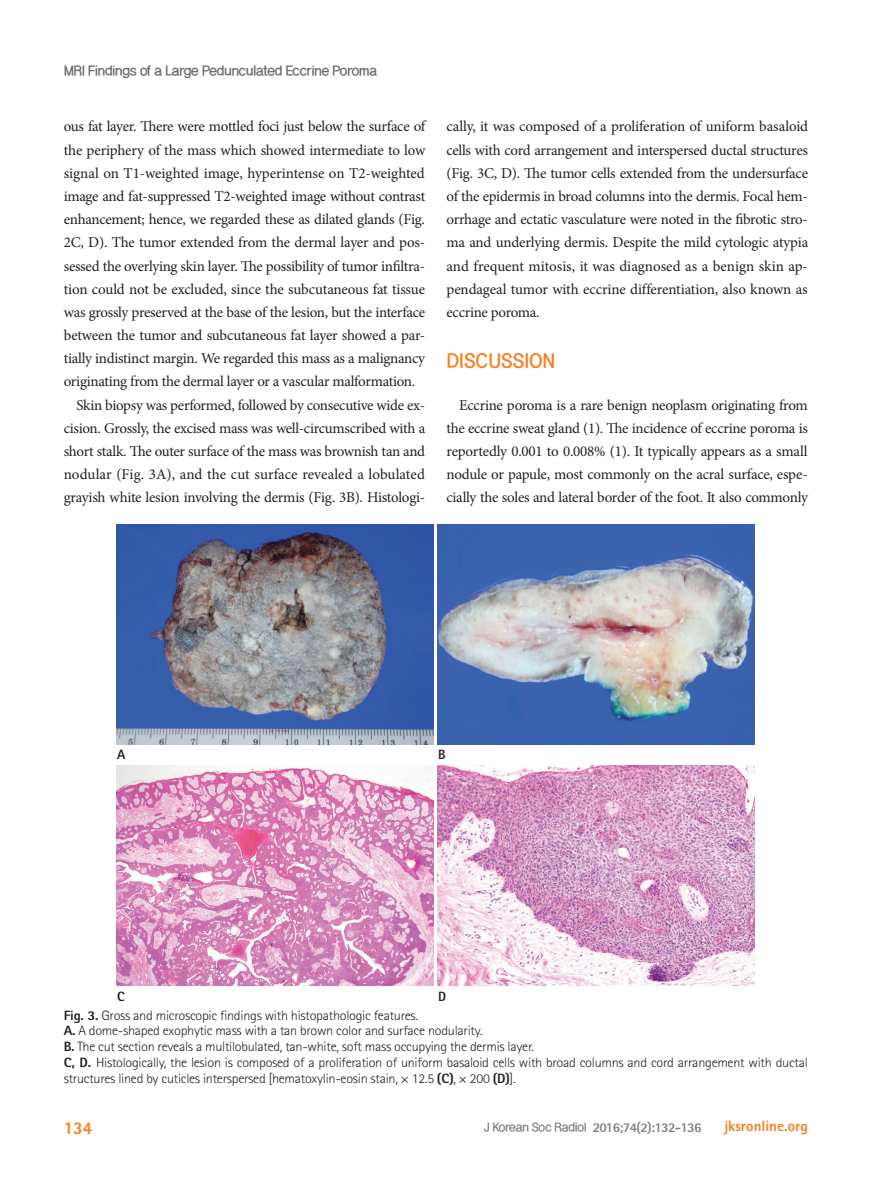
<style>
.page{position:relative;width:893px;height:1191px;background:#fff}
.page>*{position:absolute;margin:0;border:0;box-sizing:border-box;transform-origin:0 0}
.큰제목{font:19.5px "Y Dotum 140";letter-spacing:-.005em;color:#f58220}
.t1{font:800 18px "Rotis Sans Serif Std";color:#f58220;scale:.95 1}
.영문본문{font:15px/23.2px "Minion Pro";letter-spacing:-.02em;color:#231f20;text-align:justify}
.t2{font:800 15px "Rotis Sans Serif Std";color:#f58220}
.그림제목1{font:300 13.5px/15.8px "Rotis Sans Serif Std";letter-spacing:-.02em;color:#231f20;scale:1.05 1}
.그림제목{font:300 13.5px "Rotis Sans Serif Std";letter-spacing:-.02em;color:#231f20;scale:1.05 1}
.런닝_JKSR{font:13.5px "Y Dotum 140";letter-spacing:-.05em;color:#6c6d70}
.t3{font:800 13.5px "Rotis Sans Serif Std";letter-spacing:-.05em;color:#808285}
.t4{font:800 13.5px "Rotis Sans Serif Std";color:#231f20}
.s1{font-weight:800}
.s2{font-family:"Y Dotum 140";font-weight:400;font-size:12px}
</style>
<div class="page">
<img style="left:117px;top:524px;width:317px;height:220px">
<img style="left:117px;top:765px;width:317px;height:220px">
<img style="left:438px;top:524px;width:317px;height:220px">
<img style="left:438px;top:765px;width:317px;height:220px">
<p class="런닝_JKSR" style="left:64px;top:63px;width:315px">MRI Findings of a Large Pedunculated Eccrine Poroma</p>
<p class="영문본문" style="left:64px;top:115px;width:363px">ous fat layer. There were mottled foci just below the surface of the periphery of the mass which showed intermediate to low signal on T1-weighted image, hyperintense on T2-weighted image and fat-suppressed T2-weighted image without contrast enhancement; hence, we regarded these as dilated glands (Fig.<br>2C, D). The tumor extended from the dermal layer and pos&shy;sessed the overlying skin layer. The possibility of tumor infiltra&shy;tion could not be excluded, since the subcutaneous fat tissue was grossly preserved at the base of the lesion, but the interface between the tumor and subcutaneous fat layer showed a par&shy;tially indistinct margin. We regarded this mass as a malignancy originating from the dermal layer or a vascular malformation.</p>
<p class="영문본문" style="left:64px;top:393px;width:363px;text-indent:13px">Skin biopsy was performed, followed by consecutive wide ex&shy;cision. Grossly, the excised mass was well-circumscribed with a short stalk. The outer surface of the mass was brownish tan and nodular (Fig. 3A), and the cut surface revealed a lobulated grayish white lesion involving the dermis (Fig. 3B). Histologi-</p>
<p class="영문본문" style="left:446px;top:115px;width:363px">cally, it was composed of a proliferation of uniform basaloid cells with cord arrangement and interspersed ductal structures (Fig. 3C, D). The tumor cells extended from the undersurface of the epidermis in broad columns into the dermis. Focal hem&shy;orrhage and ectatic vasculature were noted in the fibrotic stro&shy;ma and underlying dermis. Despite the mild cytologic atypia and frequent mitosis, it was diagnosed as a benign skin ap&shy;pendageal tumor with eccrine differentiation, also known as eccrine poroma.</p>
<p class="큰제목" style="left:446px;top:349px;width:111px">DISCUSSION</p>
<p class="영문본문" style="left:446px;top:393px;width:363px;text-indent:13px">Eccrine poroma is a rare benign neoplasm originating from the eccrine sweat gland (1). The incidence of eccrine poroma is reportedly 0.001 to 0.008% (1). It typically appears as a small nodule or papule, most commonly on the acral surface, espe&shy;cially the soles and lateral border of the foot. It also commonly</p>
<p class="t4" style="left:117px;top:746px;width:10px">A</p>
<p class="t4" style="left:117px;top:987px;width:9px">C</p>
<p class="t4" style="left:438px;top:746px;width:9px">B</p>
<p class="t4" style="left:438px;top:987px;width:10px">D</p>
<p class="그림제목" style="left:64px;top:1007px;width:339px"><span class="s1">Fig. 3.</span> Gross and microscopic findings with histopathologic features.</p>
<p class="그림제목1" style="left:64px;top:1022px;width:400px"><span class="s1">A.</span> A dome-shaped exophytic mass with a tan brown color and surface nodularity.</p>
<p class="그림제목1" style="left:64px;top:1038px;width:449px"><span class="s1">B.</span> The cut section reveals a multilobulated, tan-white, soft mass occupying the dermis layer.</p>
<p class="그림제목1" style="left:64px;top:1054px;width:710px"><span class="s1">C, D.</span> Histologically, the lesion is composed of a proliferation of uniform basaloid cells with broad columns and cord arrangement with ductal structures lined by cuticles interspersed [hematoxylin-eosin stain, × 12.5 <span class="s1">(C)</span>, × 200 <span class="s1">(D)</span>].</p>
<p class="t1" style="left:64px;top:1116px;width:32px">134</p>
<p class="t3" style="left:484px;top:1118px;width:219px"><span class="s2">J Korean Soc Radiol</span> 2016;74(2):132-136</p>
<p class="t2" style="left:724px;top:1116px;width:85px">jksronline.org</p>
</div>
